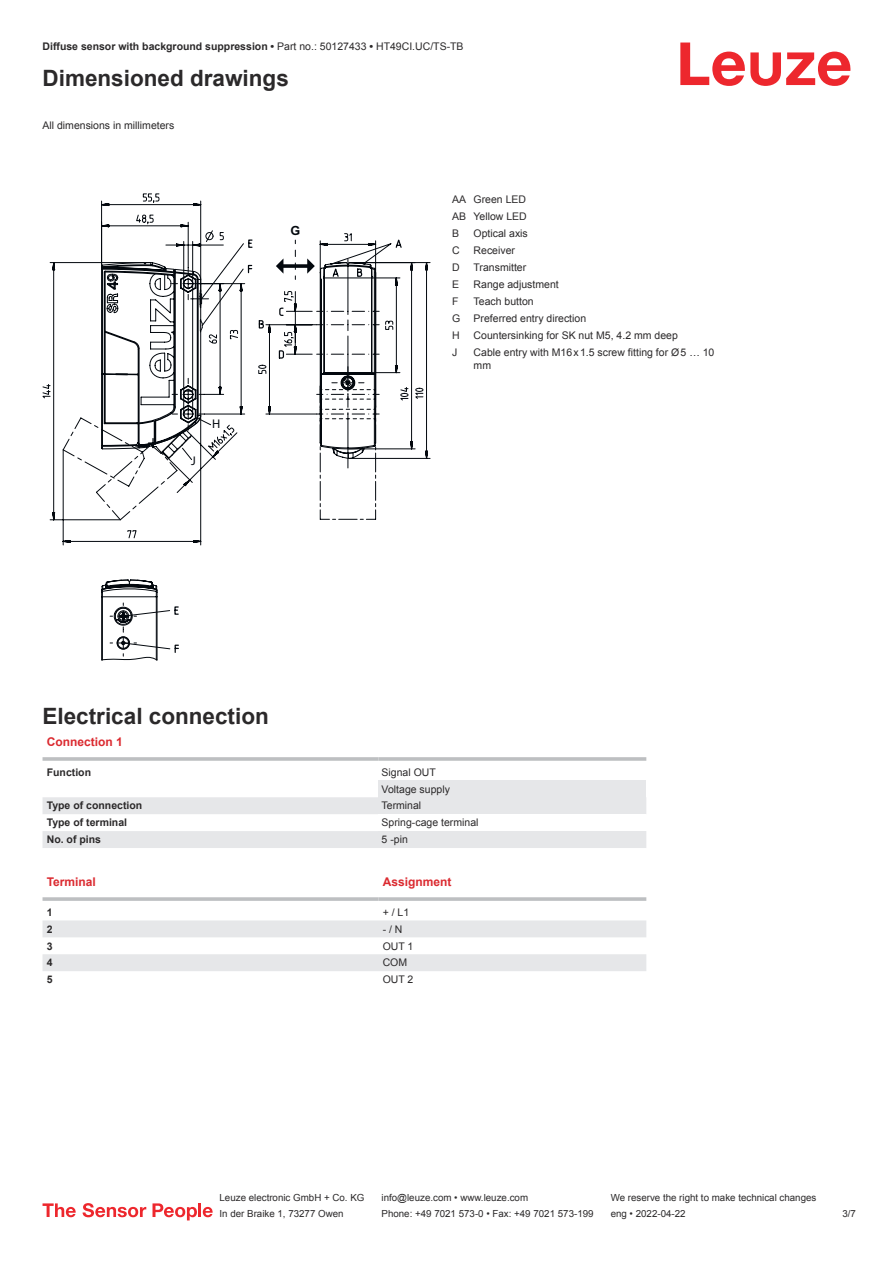
<style>
.page{position:relative;width:893px;height:1263px;background:#fff}
.page>*{position:absolute;margin:0;border:0;box-sizing:border-box;transform-origin:0 0}
.t1{font:700 22.5px "Arial";color:#2b292a}
.t2{font:12.6px "Myriad Pro";color:#03080e}
.t3{font:700 12.6px "Arial";color:#03080e}
.t4{font:700 12px "Arial";color:#db2a30}
.t5{font:10.5px/17px "Arial";color:#2b292a}
.t6{font:700 10.5px "Arial";color:#2b292a}
.t7{font:9.75px "Arial";color:#2b292a}
.s1{font-weight:400}
</style>
<div class="page">
<svg style="left:680px;top:43px;width:170px;height:43px"></svg>
<svg style="left:43px;top:797px;width:335px;height:51px"></svg>
<hr style="left:43px;top:757px;width:335px;height:4px;background:#bdbfc1">
<hr style="left:378px;top:757px;width:268px;height:4px;background:#c9cacc">
<div style="left:378px;top:780px;width:268px;height:17px;background:#e6e7e9"></div>
<div style="left:378px;top:797px;width:268px;height:17px;background:#e6e7e9"></div>
<div style="left:378px;top:831px;width:268px;height:17px;background:#e6e7e9"></div>
<svg style="left:43px;top:920px;width:603px;height:51px"></svg>
<svg style="left:43px;top:897px;width:335px;height:4px"></svg>
<hr style="left:378px;top:897px;width:268px;height:4px;background:#c6c8ca">
<svg style="left:43px;top:1203px;width:33px;height:14px"></svg>
<svg style="left:83px;top:1203px;width:63px;height:14px"></svg>
<svg style="left:153px;top:1203px;width:44px;height:17px"></svg>
<hr style="left:198px;top:1203px;width:3px;height:14px;background:#ed272d">
<svg style="left:203px;top:1207px;width:10px;height:10px"></svg>
<svg style="left:43px;top:262px;width:388px;height:284px"></svg>
<svg style="left:63px;top:262px;width:317px;height:284px"></svg>
<svg style="left:101px;top:193px;width:315px;height:257px"></svg>
<svg style="left:101px;top:250px;width:262px;height:410px"></svg>
<p class="t6" style="left:43px;top:43px;width:423px">Diffuse sensor with background suppression • <span class="s1">Part no.: 50127433</span> • <span class="s1">HT49CI.UC/TS-TB</span></p>
<h1 class="t1" style="left:43px;top:70px;width:248px">Dimensioned drawings</h1>
<p class="t5" style="left:43px;top:117px;width:133px">All dimensions in millimeters</p>
<p class="t3" style="left:291px;top:224px;width:11px">G</p>
<p class="t2" style="left:191px;top:453px;width:6px">J</p>
<p class="t2" style="left:212px;top:417px;width:10px">H</p>
<p class="t5" style="left:452px;top:192px;width:76px;text-align:justify">AA Green LED AB Yellow LED B</p>
<p class="t5" style="left:474px;top:226px;width:56px">Optical axis</p>
<p class="t5" style="left:452px;top:243px;width:9px">C</p>
<p class="t5" style="left:474px;top:243px;width:43px">Receiver</p>
<p class="t5" style="left:452px;top:260px;width:9px">D</p>
<p class="t5" style="left:474px;top:260px;width:54px">Transmitter</p>
<p class="t5" style="left:452px;top:277px;width:9px">E</p>
<p class="t5" style="left:474px;top:277px;width:87px">Range adjustment</p>
<p class="t5" style="left:452px;top:294px;width:8px">F</p>
<p class="t5" style="left:452px;top:294px;width:135px;text-indent:21px">Teach button<br>G Preferred entry direction<br>H</p>
<p class="t5" style="left:474px;top:328px;width:206px">Countersinking for SK nut M5, 4.2 mm deep</p>
<p class="t5" style="left:452px;top:345px;width:7px">J</p>
<p class="t5" style="left:474px;top:347px;width:242px;line-height:12.6px">Cable entry with M16 x 1.5 screw fitting for Ø 5 … 10 mm</p>
<h1 class="t1" style="left:43px;top:708px;width:228px">Electrical connection</h1>
<p class="t4" style="left:47px;top:738px;width:78px">Connection 1</p>
<p class="t6" style="left:47px;top:768px;width:46px">Function</p>
<p class="t5" style="left:382px;top:764px;width:70px">Signal OUT<br>Voltage supply</p>
<p class="t6" style="left:47px;top:802px;width:97px">Type of connection</p>
<p class="t5" style="left:382px;top:798px;width:41px">Terminal</p>
<p class="t6" style="left:47px;top:819px;width:82px">Type of terminal</p>
<p class="t5" style="left:382px;top:815px;width:98px">Spring-cage terminal</p>
<p class="t6" style="left:47px;top:836px;width:56px">No. of pins</p>
<p class="t5" style="left:382px;top:832px;width:28px">5 -pin</p>
<p class="t4" style="left:47px;top:878px;width:51px">Terminal</p>
<p class="t4" style="left:383px;top:878px;width:70px">Assignment</p>
<p class="t6" style="left:47px;top:908px;width:7px">1</p>
<p class="t5" style="left:383px;top:904px;width:28px">+ / L1</p>
<p class="t6" style="left:47px;top:925px;width:7px">2</p>
<p class="t5" style="left:383px;top:921px;width:21px">- / N</p>
<p class="t6" style="left:47px;top:942px;width:7px">3</p>
<p class="t5" style="left:383px;top:938px;width:32px">OUT 1</p>
<p class="t6" style="left:47px;top:959px;width:7px">4</p>
<p class="t5" style="left:383px;top:955px;width:26px">COM</p>
<p class="t6" style="left:47px;top:976px;width:7px">5</p>
<p class="t5" style="left:383px;top:972px;width:32px">OUT 2</p>
<p class="t7" style="left:220px;top:1194px;width:146px">Leuze electronic GmbH + Co. KG</p>
<p class="t7" style="left:381px;top:1194px;width:148px">info@leuze.com • www.leuze.com</p>
<p class="t7" style="left:611px;top:1194px;width:207px">We reserve the right to make technical changes</p>
<p class="t7" style="left:220px;top:1210px;width:126px">In der Braike 1, 73277 Owen</p>
<p class="t7" style="left:381px;top:1210px;width:214px">Phone: +49 7021 573-0 • Fax: +49 7021 573-199</p>
<p class="t7" style="left:611px;top:1210px;width:76px">eng • 2022-04-22</p>
<p class="t7" style="left:842px;top:1210px;width:15px">3 /7</p>
</div>
